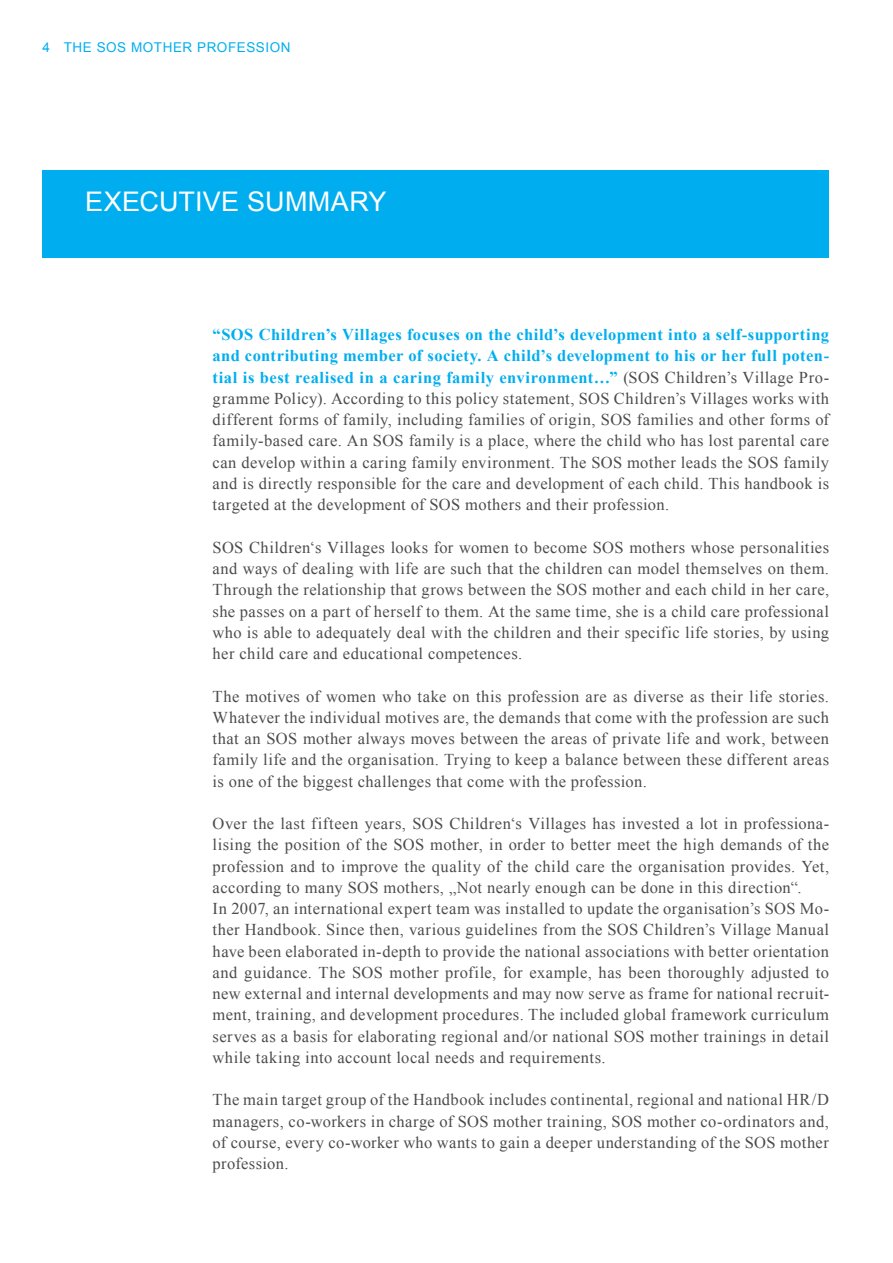
<style>
.page{position:relative;width:893px;height:1263px;background:#fff}
.page>*{position:absolute;margin:0;border:0;box-sizing:border-box;transform-origin:0 0}
.t1{font:27px "Arial";letter-spacing:.01em;color:#fff}
.t2{font:16.5px/21.3px "Times New Roman";letter-spacing:.025em;color:#4b4c4d;text-align:justify}
.t3{font:13.5px "Arial";letter-spacing:.04em;color:#00aeef}
.s1{font-weight:700;color:#00aeef}
</style>
<div class="page">
<div style="left:43px;top:170px;width:786px;height:88px;background:#00aeef"></div>
<p class="t3" style="left:43px;top:39px;width:249px">4 THE SOS MOTHER PROFESSION</p>
<h1 class="t1" style="left:85px;top:184px;width:303px">EXECUTIVE SUMMARY</h1>
<p class="t2" style="left:213px;top:324px;width:618px"><span class="s1">“SOS Children’s Villages focuses on the child’s development into a self-supporting and contributing member of society. A child’s development to his or her full poten&shy;tial is best realised in a caring family environment…”</span> (SOS Children’s Village Pro&shy;gramme Policy). According to this policy statement, SOS Children’s Villages works with different forms of family, including families of origin, SOS families and other forms of family-based care. An SOS family is a place, where the child who has lost parental care can develop within a caring family environment. The SOS mother leads the SOS family and is directly responsible for the care and development of each child. This handbook is targeted at the development of SOS mothers and their profession.</p>
<p class="t2" style="left:213px;top:536px;width:618px">SOS Children‘s Villages looks for women to become SOS mothers whose personalities and ways of dealing with life are such that the children can model themselves on them.<br>Through the relationship that grows between the SOS mother and each child in her care, she passes on a part of herself to them. At the same time, she is a child care professional who is able to adequately deal with the children and their specific life stories, by using her child care and educational competences.</p>
<p class="t2" style="left:213px;top:685px;width:618px">The motives of women who take on this profession are as diverse as their life stories.<br>Whatever the individual motives are, the demands that come with the profession are such that an SOS mother always moves between the areas of private life and work, between family life and the organisation. Trying to keep a balance between these different areas is one of the biggest challenges that come with the profession.</p>
<p class="t2" style="left:213px;top:813px;width:618px;text-align:left">Over the last fifteen years, SOS Children‘s Villages has invested a lot in professiona&shy;lising the position of the SOS mother, in order to better meet the high demands of the profession and to improve the quality of the child care the organisation provides. Yet, according to many SOS mothers, „Not nearly enough can be done in this direction“.<br>In 2007, an international expert team was installed to update the organisation’s SOS Mo&shy;ther Handbook. Since then, various guidelines from the SOS Children’s Village Manual have been elaborated in-depth to provide the national associations with better orientation and guidance. The SOS mother profile, for example, has been thoroughly adjusted to new external and internal developments and may now serve as frame for national recruit&shy;ment, training, and development procedures. The included global framework curriculum serves as a basis for elaborating regional and/or national SOS mother trainings in detail while taking into account local needs and requirements.</p>
<p class="t2" style="left:213px;top:1089px;width:618px">The main target group of the Handbook includes continental, regional and national HR/D managers, co-workers in charge of SOS mother training, SOS mother co-ordinators and, of course, every co-worker who wants to gain a deeper understanding of the SOS mother profession.</p>
</div>
